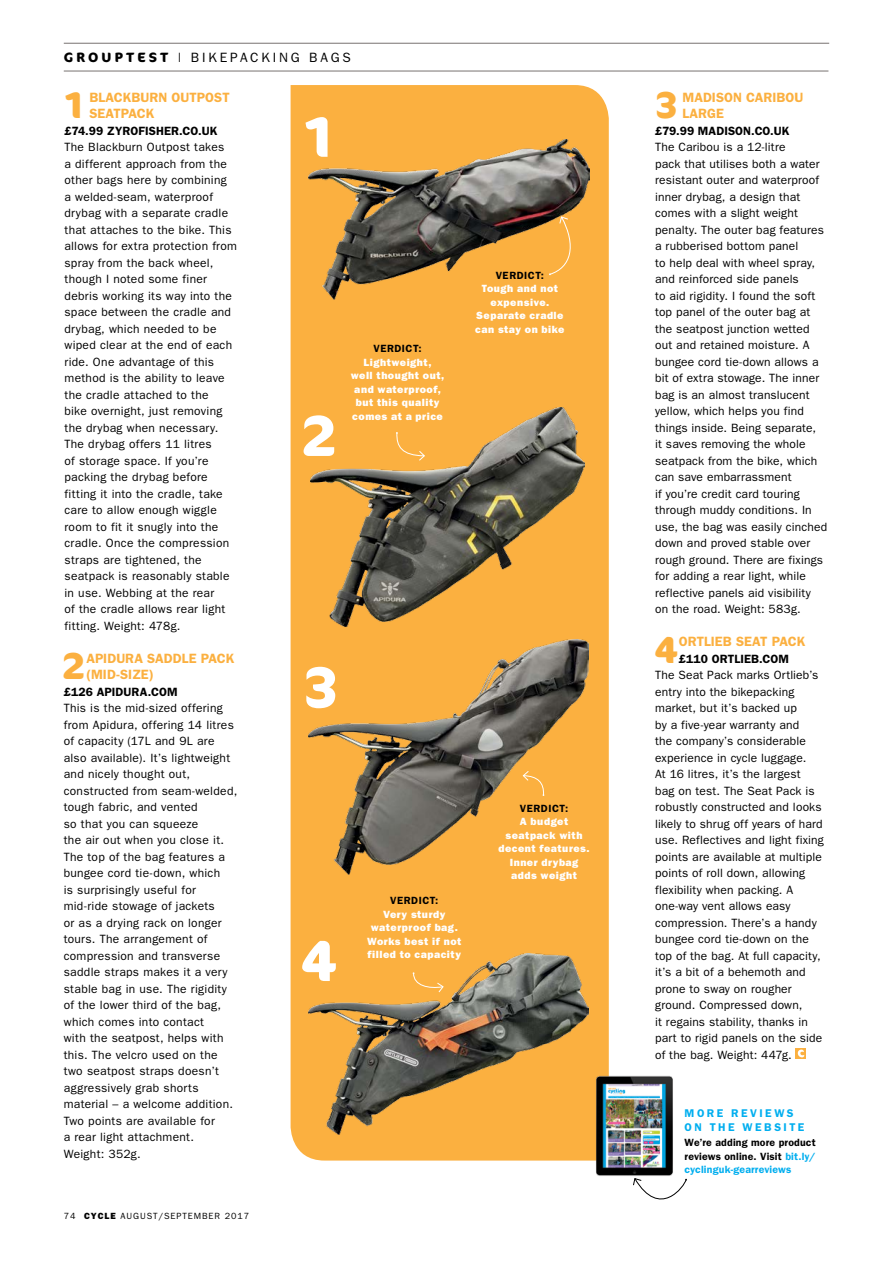
<style>
.page{position:relative;width:893px;height:1263px;background:#fff}
.page>*{position:absolute;margin:0;border:0;box-sizing:border-box;transform-origin:0 0}
.t1{font:700 57.45px "Cocon Pro";color:#fff}
.CTC_GREAT_RIDES_BOXO{font:700 37.35px "Cocon Pro";color:#fbb040}
.CTC_GREAT_RIDES_BOXO-2{font:600 13.5px/16.5px "Franklin Gothic";color:#fbb040}
.t2{font:13.5px "Franklin Gothic";letter-spacing:.21em;color:#000}
.CTC_GREAT_RIDES_BOXO-3{font:12px/16.5px "Franklin Gothic";letter-spacing:.015em;color:#000}
.CTC_GROUPTEST_BODY_C{font:12px/16.5px "Franklin Gothic";letter-spacing:.025em;color:#000}
.CTC_GREAT_RIDES_BOXO-4{font:600 12px "Franklin Gothic";letter-spacing:.005em;color:#000}
.t3{font:600 11.25px/13.5px "Franklin Gothic";letter-spacing:.22em;color:#00aeef}
.t4{font:800 10.5px/13.5px "Franklin Gothic";letter-spacing:.05em;color:#fff;text-align:center}
.CTC_GREAT_RIDES_BOXO-5{font:600 10.5px/13.5px "Franklin Gothic";letter-spacing:.015em;color:#000;text-align:justify}
.t5{font:9px "Franklin Gothic";letter-spacing:.1em;color:#000}
.s1{font-family:"Cocon Pro";font-weight:700}
.s2{font-weight:600;color:#000}
.s3{font-weight:800}
.s4{color:#00aeef}
</style>
<div class="page">
<div style="left:291px;top:85px;width:318px;height:1075px;background:#fbb040"></div>
<img style="left:308px;top:139px;width:281px;height:160px">
<img style="left:308px;top:953px;width:280px;height:181px">
<img style="left:308px;top:640px;width:280px;height:235px">
<img style="left:310px;top:407px;width:274px;height:224px">
<hr style="left:64px;top:43px;width:765px;height:1px;background:#777271">
<hr style="left:64px;top:71px;width:764px;height:1px;background:#777271">
<img style="left:593px;top:1071px;width:80px;height:105px">
<svg style="left:633px;top:1178px;width:54px;height:22px"></svg>
<svg style="left:549px;top:216px;width:28px;height:59px"></svg>
<svg style="left:796px;top:1048px;width:10px;height:11px"></svg>
<svg style="left:797px;top:1049px;width:7px;height:8px"></svg>
<svg style="left:396px;top:432px;width:29px;height:29px"></svg>
<svg style="left:523px;top:771px;width:21px;height:25px"></svg>
<svg style="left:413px;top:972px;width:31px;height:21px"></svg>
<p class="t2" style="left:64px;top:50px;width:288px"><span class="s1">GROUPTEST</span> | BIKEPACKING BAGS</p>
<p class="CTC_GREAT_RIDES_BOXO" style="left:63px;top:79px;width:25px">1</p>
<p class="CTC_GREAT_RIDES_BOXO-2" style="left:89px;top:88px;width:142px">BLACKBURN OUTPOST<br>SEATPACK</p>
<p class="CTC_GREAT_RIDES_BOXO-4" style="left:65px;top:123px;width:154px">£74.99 ZYROFISHER.CO.UK</p>
<p class="CTC_GROUPTEST_BODY_C" style="left:65px;top:138px;width:174px">The Blackburn Outpost takes<br>a different approach from the other bags here by combining<br>a welded-seam, waterproof drybag with a separate cradle that attaches to the bike. This allows for extra protection from spray from the back wheel, though I noted some finer debris working its way into the space between the cradle and drybag, which needed to be wiped clear at the end of each ride. One advantage of this method is the ability to leave the cradle attached to the<br>bike overnight, just removing the drybag when necessary.<br>The drybag offers 11 litres<br>of storage space. If you’re packing the drybag before fitting it into the cradle, take care to allow enough wiggle room to fit it snugly into the cradle. Once the compression straps are tightened, the seatpack is reasonably stable in use. Webbing at the rear<br>of the cradle allows rear light fitting. Weight: 478g.</p>
<p class="CTC_GREAT_RIDES_BOXO" style="left:63px;top:640px;width:25px">2</p>
<p class="CTC_GREAT_RIDES_BOXO-2" style="left:86px;top:649px;width:150px">APIDURA SADDLE PACK (MID-SIZE)</p>
<p class="CTC_GREAT_RIDES_BOXO-4" style="left:64px;top:684px;width:115px">£126 APIDURA.COM</p>
<p class="CTC_GREAT_RIDES_BOXO-3" style="left:64px;top:699px;width:175px">This is the mid-sized offering from Apidura, offering 14 litres of capacity (17L and 9L are also available). It’s lightweight and nicely thought out, constructed from seam-welded, tough fabric, and vented<br>so that you can squeeze<br>the air out when you close it.<br>The top of the bag features a bungee cord tie-down, which<br>is surprisingly useful for mid-ride stowage of jackets<br>or as a drying rack on longer tours. The arrangement of compression and transverse saddle straps makes it a very stable bag in use. The rigidity of the lower third of the bag, which comes into contact<br>with the seatpost, helps with this. The velcro used on the two seatpost straps doesn’t aggressively grab shorts material – a welcome addition.<br>Two points are available for<br>a rear light attachment.<br>Weight: 352g.</p>
<p class="t1" style="left:302px;top:97px;width:37px">1</p>
<p class="t1" style="left:302px;top:396px;width:37px">2</p>
<p class="t4" style="left:351px;top:342px;width:95px"><span class="s2">VERDICT:<br></span>Lightweight,<br>well thought out, and waterproof, but this quality comes at a price</p>
<p class="t1" style="left:303px;top:647px;width:37px">3</p>
<p class="t1" style="left:302px;top:921px;width:37px">4</p>
<p class="t4" style="left:367px;top:893px;width:96px"><span class="s2">VERDICT:<br></span>Very sturdy waterproof bag.<br>Works best if not filled to capacity</p>
<p class="t4" style="left:475px;top:268px;width:91px"><span class="s2">VERDICT:<br></span>Tough and not expensive.<br>Separate cradle can stay on bike</p>
<p class="t4" style="left:498px;top:801px;width:93px"><span class="s2">VERDICT:<br></span>A budget seatpack with decent features.<br>Inner drybag adds weight</p>
<p class="t5" style="left:64px;top:1211px;width:187px">74 <span class="s3">CYCLE</span> AUGUST/SEPTEMBER 2017</p>
<p class="CTC_GREAT_RIDES_BOXO" style="left:655px;top:79px;width:25px">3</p>
<p class="CTC_GREAT_RIDES_BOXO-2" style="left:682px;top:88px;width:122px">MADISON CARIBOU<br>LARGE</p>
<p class="CTC_GREAT_RIDES_BOXO-4" style="left:655px;top:123px;width:136px">£79.99 MADISON.CO.UK</p>
<p class="CTC_GREAT_RIDES_BOXO-3" style="left:655px;top:138px;width:174px">The Caribou is a 12-litre<br>pack that utilises both a water resistant outer and waterproof inner drybag, a design that comes with a slight weight penalty. The outer bag features a rubberised bottom panel<br>to help deal with wheel spray, and reinforced side panels<br>to aid rigidity. I found the soft top panel of the outer bag at the seatpost junction wetted out and retained moisture. A bungee cord tie-down allows a bit of extra stowage. The inner bag is an almost translucent yellow, which helps you find things inside. Being separate,<br>it saves removing the whole seatpack from the bike, which can save embarrassment<br>if you’re credit card touring through muddy conditions. In use, the bag was easily cinched down and proved stable over rough ground. There are fixings for adding a rear light, while reflective panels aid visibility<br>on the road. Weight: 583g.</p>
<p class="CTC_GREAT_RIDES_BOXO" style="left:655px;top:624px;width:25px">4</p>
<p class="CTC_GREAT_RIDES_BOXO-2" style="left:679px;top:633px;width:128px">ORTLIEB SEAT PACK</p>
<p class="CTC_GREAT_RIDES_BOXO-4" style="left:679px;top:651px;width:112px">£110 ORTLIEB.COM</p>
<p class="CTC_GREAT_RIDES_BOXO-3" style="left:655px;top:666px;width:170px">The Seat Pack marks Ortlieb’s entry into the bikepacking market, but it’s backed up<br>by a five-year warranty and<br>the company’s considerable experience in cycle luggage.<br>At 16 litres, it’s the largest<br>bag on test. The Seat Pack is robustly constructed and looks likely to shrug off years of hard use. Reflectives and light fixing points are available at multiple points of roll down, allowing flexibility when packing. A one-way vent allows easy compression. There’s a handy bungee cord tie-down on the top of the bag. At full capacity, it’s a bit of a behemoth and prone to sway on rougher ground. Compressed down,<br>it regains stability, thanks in part to rigid panels on the side of the bag. Weight: 447g.</p>
<p class="t3" style="left:685px;top:1106px;width:121px">MORE REVIEWS<br>ON THE WEBSITE</p>
<p class="CTC_GREAT_RIDES_BOXO-5" style="left:685px;top:1135px;width:133px">We’re adding more product reviews online. Visit <span class="s4">bit.ly/ cyclinguk-gearreviews</span></p>
</div>
